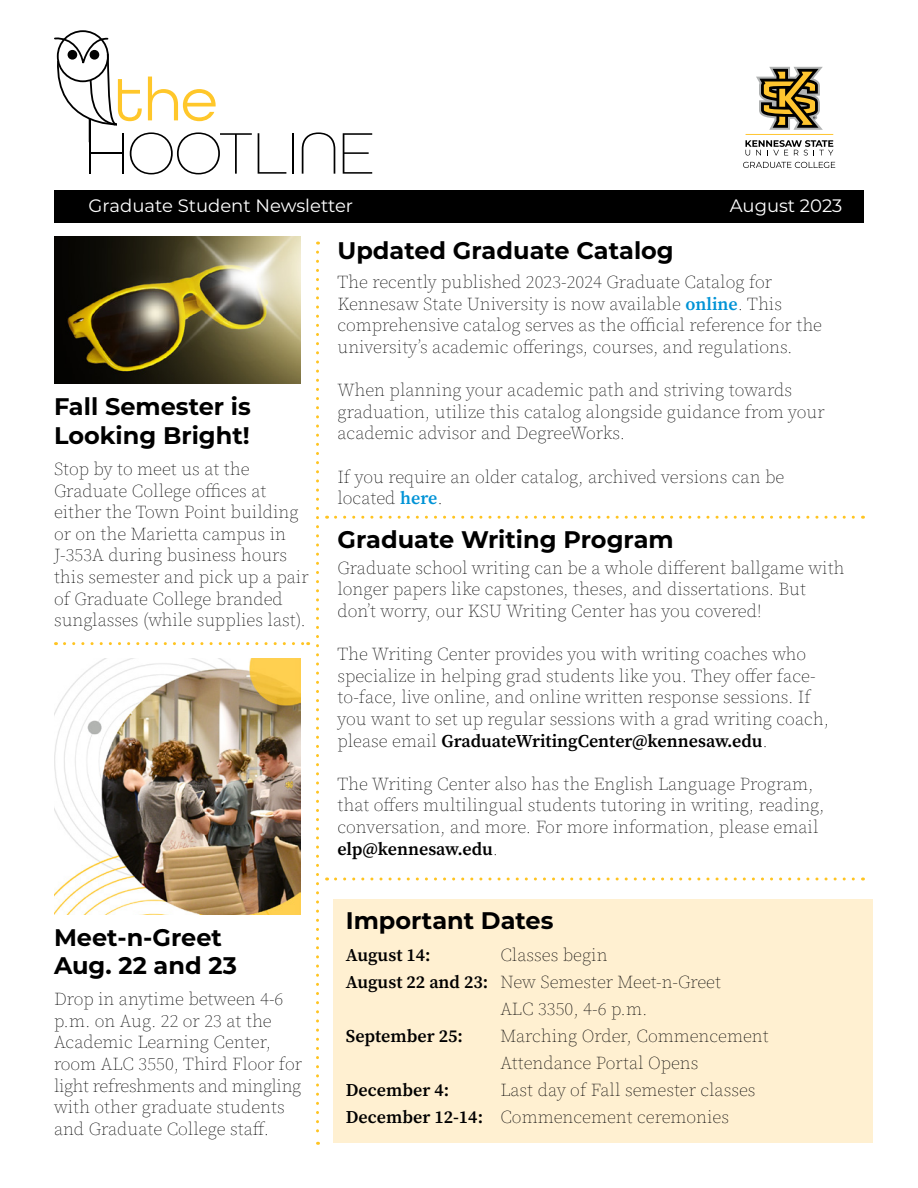
<style>
.page{position:relative;width:918px;height:1188px;background:#fff}
.page>*{position:absolute;margin:0;border:0;box-sizing:border-box;transform-origin:0 0}
.t1{font:61.8px "All Round Gothic X Lig";color:#000}
.t2{font:61.8px "All Round Gothic";color:#ffc72a}
.t3{font:700 24px/28.8px "Montserrat";color:#000}
.t4{font:200 18px/21.6px "Source Serif Pro";color:#000}
.t5{font:18px "Montserrat";color:#fff}
.t6{font:600 18px "Source Serif Pro";color:#000}
.s1{font-weight:600;color:#0093d6}
.s2{font-weight:600}
</style>
<div class="page">
<div style="left:333px;top:899px;width:540px;height:244px;background:#fff0d1"></div>
<svg style="left:54px;top:37px;width:63px;height:90px"></svg>
<div style="left:68px;top:51px;width:8px;height:8px;background:#000;border-radius:50%"></div>
<div style="left:68px;top:50px;width:9px;height:10px;border:2px solid #000;border-radius:50%"></div>
<div style="left:91px;top:51px;width:7px;height:8px;background:#000;border-radius:50%"></div>
<div style="left:90px;top:50px;width:9px;height:10px;border:2px solid #000;border-radius:50%"></div>
<hr style="left:89px;top:119px;width:2px;height:55px;background:#000">
<hr style="left:122px;top:133px;width:2px;height:41px;background:#000">
<hr style="left:90px;top:152px;width:34px;height:2px;background:#000">
<div style="left:54px;top:190px;width:810px;height:32px;background:#000"></div>
<hr style="left:746px;top:134px;width:87px;height:1px;background:#ffc52f">
<svg style="left:756px;top:67px;width:67px;height:63px"></svg>
<svg style="left:745px;top:140px;width:88px;height:16px"></svg>
<svg style="left:743px;top:162px;width:92px;height:6px"></svg>
<img style="left:54px;top:236px;width:246px;height:148px">
<svg style="left:316px;top:252px;width:3px;height:893px"></svg>
<svg style="left:336px;top:516px;width:527px;height:3px"></svg>
<svg style="left:65px;top:642px;width:244px;height:3px"></svg>
<img style="left:54px;top:659px;width:246px;height:256px">
<svg style="left:336px;top:878px;width:527px;height:2px"></svg>
<h1 class="t2" style="left:115px;top:63px;width:104px">the</h1>
<h1 class="t1" style="left:128px;top:116px;width:249px">OOTLINE</h1>
<p class="t5" style="left:89px;top:194px;width:266px">Graduate Student Newsletter</p>
<p class="t5" style="left:730px;top:194px;width:114px">August 2023</p>
<h2 class="t3" style="left:54px;top:391px;width:198px">Fall Semester is<br>Looking Bright!</h2>
<p class="t4" style="left:54px;top:459px;width:256px">Stop by to meet us at the<br>Graduate College offices at either the Town Point building or on the Marietta campus in<br>J-353A during business hours this semester and pick up a pair of Graduate College branded sunglasses (while supplies last).</p>
<h2 class="t3" style="left:54px;top:921px;width:184px">Meet-n-Greet<br>Aug. 22 and 23</h2>
<p class="t4" style="left:54px;top:989px;width:249px">Drop in anytime between 4-6 p.m. on Aug. 22 or 23 at the<br>Academic Learning Center, room ALC 3550, Third Floor for light refreshments and mingling with other graduate students and Graduate College staff.</p>
<h2 class="t3" style="left:338px;top:235px;width:338px">Updated Graduate Catalog</h2>
<p class="t4" style="left:338px;top:272px;width:486px">The recently published 2023-2024 Graduate Catalog for Kennesaw State University is now available <span class="s1">online</span>. This comprehensive catalog serves as the official reference for the university’s academic offerings, courses, and regulations.</p>
<p class="t4" style="left:338px;top:380px;width:489px">When planning your academic path and striving towards graduation, utilize this catalog alongside guidance from your academic advisor and DegreeWorks.</p>
<p class="t4" style="left:338px;top:466px;width:448px">If you require an older catalog, archived versions can be located <span class="s1">here</span>.</p>
<h2 class="t3" style="left:338px;top:524px;width:338px">Graduate Writing Program</h2>
<p class="t4" style="left:338px;top:557px;width:509px">Graduate school writing can be a whole different ballgame with longer papers like capstones, theses, and dissertations. But don’t worry, our KSU Writing Center has you covered!</p>
<p class="t4" style="left:338px;top:644px;width:493px">The Writing Center provides you with writing coaches who specialize in helping grad students like you. They offer face&shy;to-face, live online, and online written response sessions. If you want to set up regular sessions with a grad writing coach, please email <span class="s2">GraduateWritingCenter@kennesaw.edu</span>.</p>
<p class="t4" style="left:338px;top:773px;width:489px">The Writing Center also has the English Language Program, that offers multilingual students tutoring in writing, reading, conversation, and more. For more information, please email <span class="s2">elp@kennesaw.edu</span>.</p>
<h2 class="t3" style="left:346px;top:905px;width:209px">Important Dates</h2>
<p class="t6" style="left:346px;top:943px;width:86px">August 14:</p>
<p class="t4" style="left:500px;top:944px;width:109px">Classes begin</p>
<p class="t4" style="left:346px;top:971px;width:377px"><span class="s2">August 22 and 23:</span> New Semester Meet-n-Greet</p>
<p class="t4" style="left:500px;top:998px;width:149px">ALC 3350, 4-6 p.m.</p>
<p class="t6" style="left:346px;top:1024px;width:118px">September 25:</p>
<p class="t4" style="left:500px;top:1023px;width:270px;line-height:27px">Marching Order, Commencement<br>Attendance Portal Opens</p>
<p class="t6" style="left:346px;top:1078px;width:105px">December 4:</p>
<p class="t4" style="left:346px;top:1077px;width:411px;line-height:27px;text-indent:154px">Last day of Fall semester classes<br><span class="s2">December 12-14:</span> Commencement ceremonies</p>
</div>
